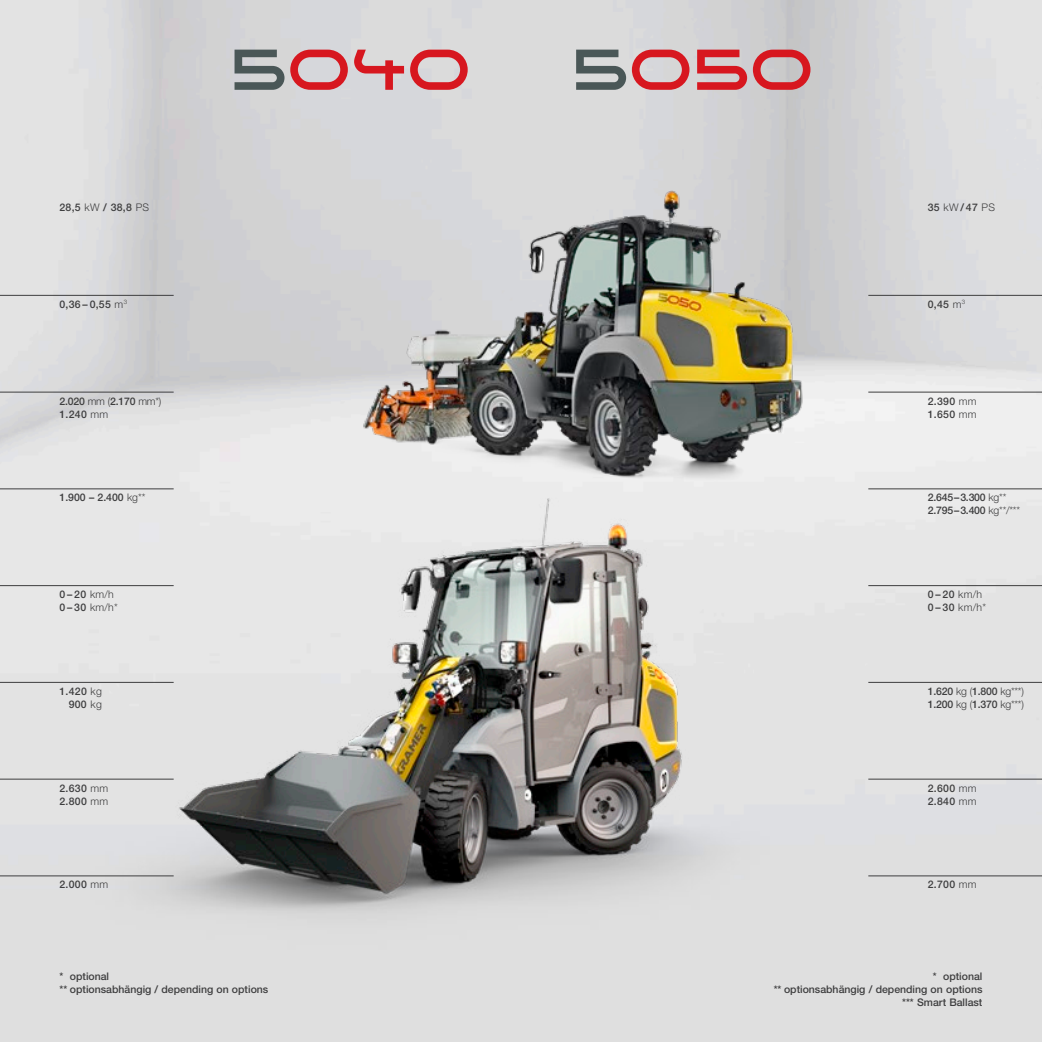
<style>
.page{position:relative;width:1042px;height:1042px;background:#fff}
.page>*{position:absolute;margin:0;border:0;box-sizing:border-box;transform-origin:0 0}
.t1{font:61.25px "Wacker Neuson";letter-spacing:-.025em;color:#d7171f}
.t2{font:500 10.5px/13.1px "Helvetica Neue LTW1 G";color:#3e3e3f}
.t3{font:500 10.5px/13.1px "Helvetica Neue LTW1 G";letter-spacing:-.02em;color:#3e3e3f}
.t4{font:300 10.5px/13.1px "Helvetica Neue LTW1 G";color:#3e3e3f}
.s1{color:#4a5757}
.s2{font-weight:300}
.s3{font-weight:500}
</style>
<div class="page">
<img style="left:356px;top:177px;width:477px;height:252px">
<img style="left:35px;top:429px;width:837px;height:564px">
<hr style="left:0;top:295px;width:174px;height:1px;background:#3e3e3f">
<hr style="left:0;top:392px;width:174px;height:1px;background:#3e3e3f">
<hr style="left:0;top:488px;width:174px;height:1px;background:#3e3e3f">
<hr style="left:0;top:585px;width:174px;height:1px;background:#3e3e3f">
<hr style="left:0;top:682px;width:174px;height:1px;background:#3e3e3f">
<hr style="left:0;top:779px;width:174px;height:1px;background:#3e3e3f">
<hr style="left:0;top:875px;width:174px;height:1px;background:#3e3e3f">
<hr style="left:868px;top:295px;width:174px;height:1px;background:#3e3e3f">
<hr style="left:868px;top:392px;width:174px;height:1px;background:#3e3e3f">
<hr style="left:868px;top:488px;width:174px;height:1px;background:#3e3e3f">
<hr style="left:868px;top:585px;width:174px;height:1px;background:#3e3e3f">
<hr style="left:868px;top:682px;width:174px;height:1px;background:#3e3e3f">
<hr style="left:868px;top:779px;width:174px;height:1px;background:#3e3e3f">
<hr style="left:868px;top:875px;width:174px;height:1px;background:#3e3e3f">
<h1 class="t1" style="left:229px;top:41px;width:244px"><span class="s1">5</span>040</h1>
<h1 class="t1" style="left:570px;top:41px;width:245px"><span class="s1">5</span>050</h1>
<p class="t2" style="left:60px;top:201px;width:91px">28,5 <span class="s2">kW</span> / 38,8 <span class="s2">PS</span></p>
<p class="t2" style="left:928px;top:201px;width:69px">35 <span class="s2">kW</span> / 47 <span class="s2">PS</span></p>
<p class="t2" style="left:60px;top:297px;width:69px">0,36 – 0,55 <span class="s2">m</span><sup>3</sup></p>
<p class="t2" style="left:928px;top:297px;width:39px">0,45 <span class="s2">m</span><sup>3</sup></p>
<p class="t3" style="left:60px;top:394px;width:103px">2.020 <span class="s2">mm (</span>2.170 <span class="s2">mm*)<br></span>1.240 <span class="s2">mm</span></p>
<p class="t2" style="left:928px;top:394px;width:50px">2.390 <span class="s2">mm<br></span>1.650 <span class="s2">mm</span></p>
<p class="t2" style="left:60px;top:491px;width:87px">1.900 – 2.400 <span class="s2">kg**</span></p>
<p class="t3" style="left:928px;top:491px;width:94px">2.645–3.300 <span class="s2">kg**<br></span>2.795–3.400 <span class="s2">kg**/***</span></p>
<p class="t4" style="left:60px;top:588px;width:60px"><span class="s3">0 – 20</span> km/h<br><span class="s3">0 – 30</span> km/h*</p>
<p class="t4" style="left:928px;top:588px;width:60px"><span class="s3">0 – 20</span> km/h<br><span class="s3">0 – 30</span> km/h*</p>
<p class="t2" style="left:60px;top:684px;width:44px;text-align:right">1.420 <span class="s2">kg<br></span>900 <span class="s2">kg</span></p>
<p class="t3" style="left:928px;top:684px;width:98px">1.620 <span class="s2">kg (</span>1.800 <span class="s2">kg***)<br></span>1.200 <span class="s2">kg (</span>1.370 <span class="s2">kg***)</span></p>
<p class="t2" style="left:60px;top:781px;width:50px">2.630 <span class="s2">mm<br></span>2.800 <span class="s2">mm</span></p>
<p class="t2" style="left:928px;top:781px;width:50px">2.600 <span class="s2">mm<br></span>2.840 <span class="s2">mm</span></p>
<p class="t2" style="left:60px;top:878px;width:50px">2.000 <span class="s2">mm</span></p>
<p class="t2" style="left:928px;top:878px;width:50px">2.700 <span class="s2">mm</span></p>
<p class="t2" style="left:60px;top:970px;width:210px">* optional<br>** optionsabhängig / depending on options</p>
<p class="t2" style="left:773px;top:970px;width:210px;text-align:right">* optional<br>** optionsabhängig / depending on options *** Smart Ballast</p>
</div>
